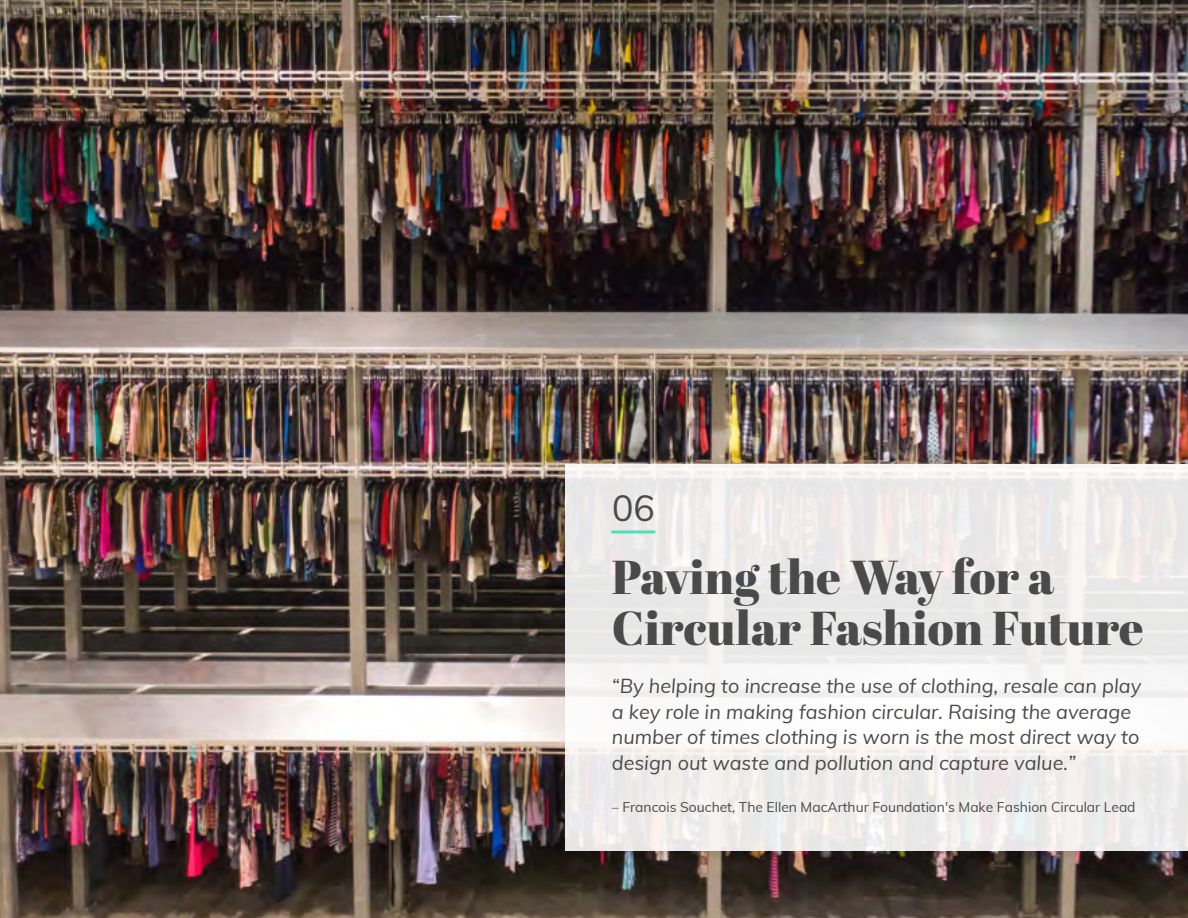
<style>
.page{position:relative;width:1188px;height:918px;background:#fff}
.page>*{position:absolute;margin:0;border:0;box-sizing:border-box;transform-origin:0 0}
.t1{font:47.55px/51.4px "Abril Fatface";letter-spacing:.005em;color:#4a4a4a}
.t2{font:35.7px "Muli";color:#4a4a4a}
.t3{font:italic 19.8px/25.8px "Muli";color:#4a4a4a}
.t4{font:13.8px "Muli";color:#4a4a4a}
</style>
<div class="page">
<img style="left:0;top:0;width:1188px;height:918px">
<div style="left:565px;top:464px;width:623px;height:386px;background:#fff;opacity:.9"></div>
<hr style="left:613px;top:530px;width:41px;height:3px;background:#4ae1bb">
<h2 class="t2" style="left:612px;top:482px;width:44px">06</h2>
<h1 class="t1" style="left:612px;top:550px;width:533px">Paving the Way for a<br>Circular Fashion Future</h1>
<p class="t3" style="left:612px;top:672px;width:531px">“By helping to increase the use of clothing, resale can play a key role in making fashion circular. Raising the average number of times clothing is worn is the most direct way to design out waste and pollution and capture value.”</p>
<p class="t4" style="left:612px;top:797px;width:525px">– Francois Souchet, The Ellen MacArthur Foundation's Make Fashion Circular Lead</p>
</div>
